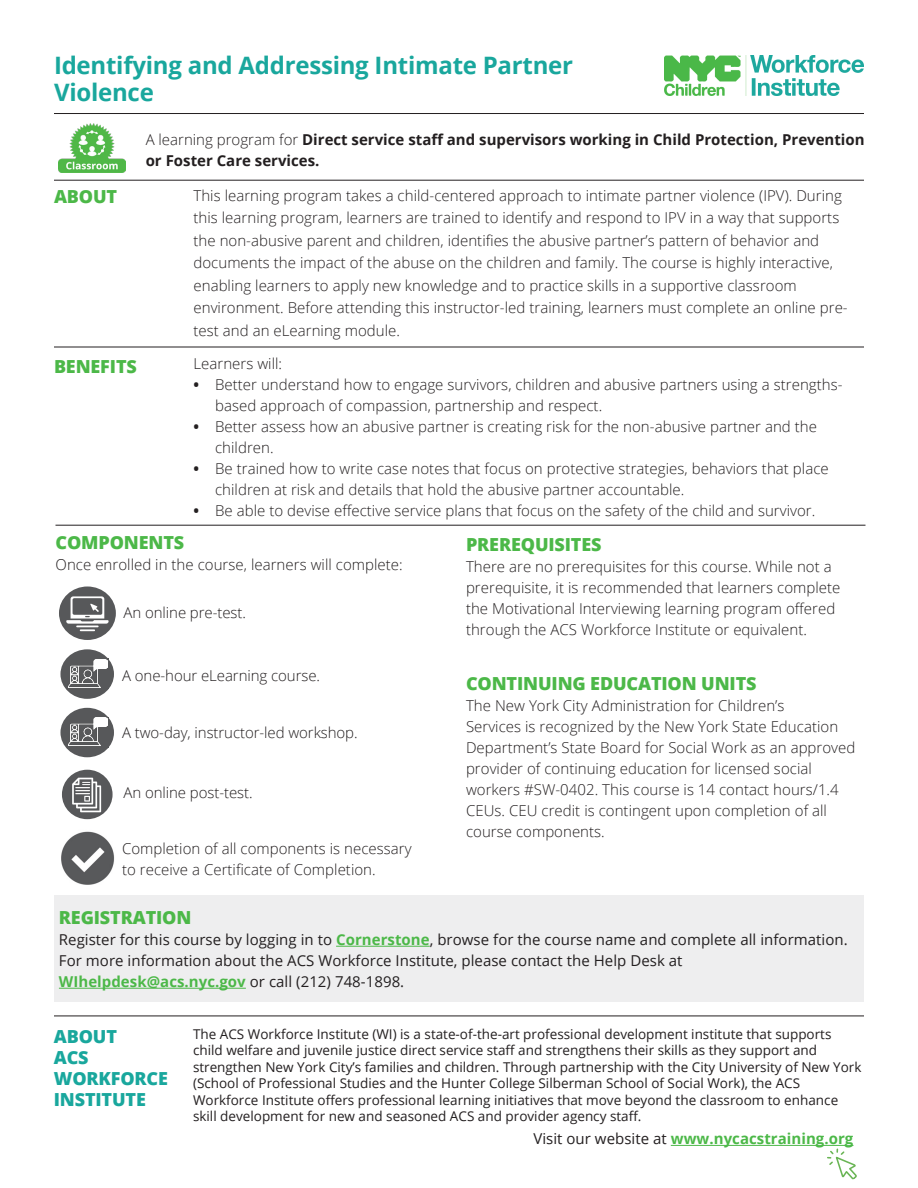
<style>
.page{position:relative;width:918px;height:1188px;background:#fff}
.page>*{position:absolute;margin:0;border:0;box-sizing:border-box;transform-origin:0 0}
.t1{font:700 24px/27px "Open Sans";letter-spacing:-.01em;color:#19a79d}
.t2{font:800 18px "Open Sans";letter-spacing:-.01em;color:#4cb848}
.t3{font:800 18px/21px "Open Sans";letter-spacing:-.01em;color:#19a79d}
.t4{font:300 15px/21px "Open Sans";letter-spacing:.005em;color:#231f20}
.t5{font:15px/21px "Open Sans";letter-spacing:.005em;color:#231f20}
.t6{font:700 15px/21px "Open Sans";color:#231f20}
.t7{font:700 15px "Open Sans";letter-spacing:.005em;color:#4cb848}
.t8{font:13.5px/16.5px "Open Sans";color:#231f20}
.s1{font-weight:300}
.s2{font-weight:700}
.s3{font-weight:700;color:#4cb848}
.s4{font-weight:400;color:#231f20}
</style>
<div class="page">
<div style="left:54px;top:896px;width:810px;height:106px;background:#eeeeef"></div>
<hr style="left:336px;top:946px;width:94px;height:1px;background:#4cb848">
<hr style="left:59px;top:988px;width:187px;height:1px;background:#4cb848">
<img style="left:61px;top:831px;width:53px;height:54px">
<div style="left:60px;top:708px;width:54px;height:49px;background:#57585a;border-radius:50%"></div>
<img style="left:69px;top:718px;width:38px;height:28px">
<div style="left:60px;top:649px;width:54px;height:50px;background:#57585a;border-radius:50%"></div>
<svg style="left:69px;top:660px;width:39px;height:28px"></svg>
<img style="left:69px;top:659px;width:38px;height:28px">
<div style="left:59px;top:587px;width:57px;height:53px;background:#57585a;border-radius:50%"></div>
<svg style="left:66px;top:596px;width:43px;height:35px"></svg>
<div style="left:62px;top:770px;width:51px;height:49px;background:#57585a;border-radius:50%"></div>
<svg style="left:72px;top:778px;width:29px;height:34px"></svg>
<hr style="left:54px;top:180px;width:810px;height:1px;background:#231f20">
<hr style="left:54px;top:113px;width:810px;height:1px;background:#231f20">
<img style="left:665px;top:56px;width:199px;height:40px">
<hr style="left:56px;top:525px;width:810px;height:1px;background:#231f20">
<hr style="left:54px;top:1016px;width:810px;height:1px;background:#231f20">
<hr style="left:54px;top:347px;width:810px;height:1px;background:#231f20">
<hr style="left:671px;top:1145px;width:182px;height:1px;background:#4cb848">
<svg style="left:827px;top:1148px;width:30px;height:32px"></svg>
<img style="left:59px;top:123px;width:66px;height:50px">
<h1 class="t1" style="left:54px;top:51px;width:521px">Identifying and Addressing Intimate Partner<br>Violence</h1>
<p class="t2" style="left:54px;top:183px;width:65px">ABOUT</p>
<p class="t2" style="left:54px;top:353px;width:84px">BENEFITS</p>
<p class="t6" style="left:146px;top:128px;width:720px"><span class="s1">A learning program for</span> Direct service staff and supervisors working in Child Protection, Prevention or Foster Care services.</p>
<p class="t4" style="left:194px;top:184px;width:656px;line-height:22.5px">This learning program takes a child-centered approach to intimate partner violence (IPV). During this learning program, learners are trained to identify and respond to IPV in a way that supports the non-abusive parent and children, identifies the abusive partner’s pattern of behavior and documents the impact of the abuse on the children and family. The course is highly interactive, enabling learners to apply new knowledge and to practice skills in a supportive classroom environment. Before attending this instructor-led training, learners must complete an online pre&shy;test and an eLearning module.</p>
<p class="t4" style="left:194px;top:353px;width:90px">Learners will:</p>
<p class="t4" style="left:215px;top:374px;width:629px;text-indent:-22px"><span class="s2">•</span> Better understand how to engage survivors, children and abusive partners using a strengths&shy;based approach of compassion, partnership and respect.</p>
<p class="t4" style="left:215px;top:416px;width:604px;text-indent:-22px"><span class="s2">•</span> Better assess how an abusive partner is creating risk for the non-abusive partner and the children.</p>
<p class="t4" style="left:215px;top:458px;width:615px;text-indent:-22px"><span class="s2">•</span> Be trained how to write case notes that focus on protective strategies, behaviors that place children at risk and details that hold the abusive partner accountable.</p>
<p class="t4" style="left:194px;top:500px;width:623px"><span class="s2">•</span> Be able to devise effective service plans that focus on the safety of the child and survivor.</p>
<p class="t2" style="left:56px;top:529px;width:130px">COMPONENTS</p>
<p class="t4" style="left:56px;top:554px;width:349px">Once enrolled in the course, learners will complete:</p>
<p class="t4" style="left:124px;top:602px;width:124px">An online pre-test.</p>
<p class="t4" style="left:122px;top:665px;width:199px">A one-hour eLearning course.</p>
<p class="t4" style="left:122px;top:721px;width:237px">A two-day, instructor-led workshop.</p>
<p class="t4" style="left:124px;top:782px;width:131px">An online post-test.</p>
<p class="t4" style="left:122px;top:837px;width:291px">Completion of all components is necessary to receive a Certificate of Completion.</p>
<p class="t2" style="left:466px;top:531px;width:137px">PREREQUISITES</p>
<p class="t4" style="left:466px;top:555px;width:376px">There are no prerequisites for this course. While not a prerequisite, it is recommended that learners complete the Motivational Interviewing learning program offered through the ACS Workforce Institute or equivalent.</p>
<p class="t2" style="left:466px;top:670px;width:292px">CONTINUING EDUCATION UNITS</p>
<p class="t4" style="left:466px;top:695px;width:391px">The New York City Administration for Children’s<br>Services is recognized by the New York State Education Department’s State Board for Social Work as an approved provider of continuing education for licensed social workers #SW-0402. This course is 14 contact hours/1.4<br>CEUs. CEU credit is contingent upon completion of all course components.</p>
<p class="t2" style="left:59px;top:904px;width:134px">REGISTRATION</p>
<p class="t5" style="left:59px;top:929px;width:790px">Register for this course by logging in to <span class="s3">Cornerstone</span>, browse for the course name and complete all information.<br>For more information about the ACS Workforce Institute, please contact the Help Desk at<br><span class="s3">WIhelpdesk@acs.nyc.gov</span> or call (212) 748-1898.</p>
<p class="t3" style="left:54px;top:1025px;width:116px">ABOUT<br>ACS<br>WORKFORCE<br>INSTITUTE</p>
<p class="t8" style="left:193px;top:1025px;width:670px">The ACS Workforce Institute (WI) is a state-of-the-art professional development institute that supports child welfare and juvenile justice direct service staff and strengthens their skills as they support and strengthen New York City’s families and children. Through partnership with the City University of New York (School of Professional Studies and the Hunter College Silberman School of Social Work), the ACS Workforce Institute offers professional learning initiatives that move beyond the classroom to enhance skill development for new and seasoned ACS and provider agency staff.</p>
<p class="t7" style="left:533px;top:1128px;width:322px"><span class="s4">Visit our website at</span> www.nycacstraining.org</p>
</div>
